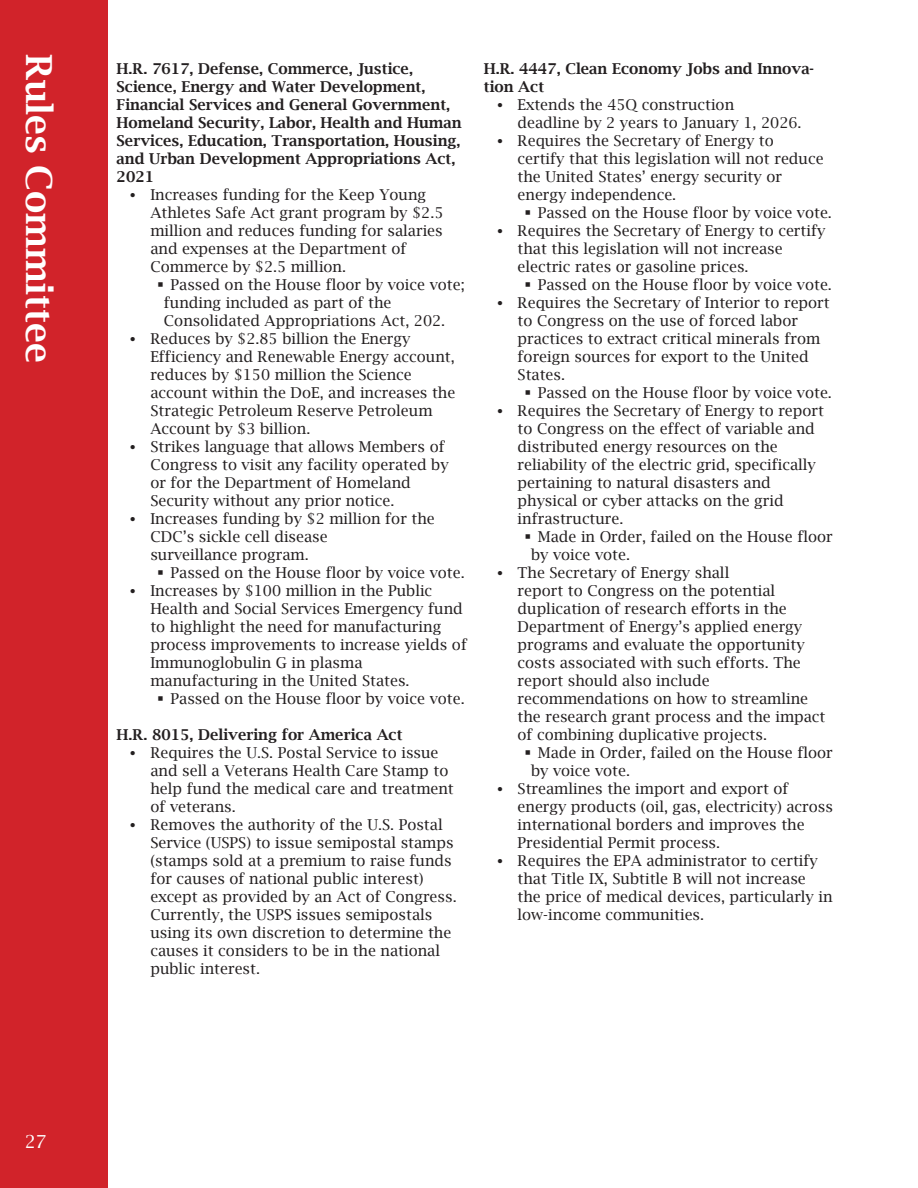
<style>
.page{position:relative;width:918px;height:1188px;background:#fff}
.page>*{position:absolute;margin:0;border:0;box-sizing:border-box;transform-origin:0 0}
.t1{font:600 36px "Lucida Bright";color:#fff}
.t2{font:18px "Lucida Bright";color:#fff}
.t3{font:15px/18px "Lucida Bright";color:#231f20}
.t4{font:600 15px/18px "Lucida Bright";color:#231f20}
.s1{font-family:"Garamond";font-weight:700}
</style>
<div class="page">
<div style="left:0;top:0;width:108px;height:1188px;background:#d1232a"></div>
<p class="t1" style="left:60px;top:54px;width:311px;rotate:90deg">Rules Committee</p>
<p class="t4" style="left:484px;top:60px;width:332px">H.R. 4447, Clean Economy Jobs and Innova&shy;tion Act</p>
<p class="t4" style="left:117px;top:60px;width:346px">H.R. 7617, Defense, Commerce, Justice, Science, Energy and Water Development, Financial Services and General Government, Homeland Security, Labor, Health and Human Services, Education, Transportation, Housing, and Urban Development Appropriations Act, 2021</p>
<p class="t3" style="left:150px;top:186px;width:295px;text-indent:-20px"><span class="s1">•</span> Increases funding for the Keep Young Athletes Safe Act grant program by $2.5 million and reduces funding for salaries and expenses at the Department of Commerce by $2.5 million.</p>
<p class="t3" style="left:164px;top:276px;width:302px;text-indent:7px">Passed on the House floor by voice vote; funding included as part of the<br>Consolidated Appropriations Act, 202.</p>
<p class="t3" style="left:150px;top:330px;width:307px;text-indent:-20px"><span class="s1">•</span> Reduces by $2.85 billion the Energy Efficiency and Renewable Energy account, reduces by $150 million the Science account within the DoE, and increases the Strategic Petroleum Reserve Petroleum Account by $3 billion.</p>
<p class="t3" style="left:150px;top:438px;width:300px;text-indent:-20px"><span class="s1">•</span> Strikes language that allows Members of Congress to visit any facility operated by or for the Department of Homeland Security without any prior notice.</p>
<p class="t3" style="left:150px;top:510px;width:286px;text-indent:-20px"><span class="s1">•</span> Increases funding by $2 million for the<br>CDC’s sickle cell disease<br>surveillance program.</p>
<p class="t3" style="left:171px;top:564px;width:296px">Passed on the House floor by voice vote.</p>
<p class="t3" style="left:150px;top:582px;width:318px;text-indent:-20px"><span class="s1">•</span> Increases by $100 million in the Public Health and Social Services Emergency fund to highlight the need for manufacturing process improvements to increase yields of Immunoglobulin G in plasma manufacturing in the United States.</p>
<p class="t3" style="left:171px;top:690px;width:296px">Passed on the House floor by voice vote.</p>
<p class="t4" style="left:117px;top:726px;width:287px">H.R. 8015, Delivering for America Act</p>
<p class="t3" style="left:150px;top:744px;width:305px;text-indent:-20px"><span class="s1">•</span> Requires the U.S. Postal Service to issue and sell a Veterans Health Care Stamp to help fund the medical care and treatment of veterans.</p>
<p class="t3" style="left:150px;top:816px;width:308px;text-indent:-20px"><span class="s1">•</span> Removes the authority of the U.S. Postal Service (USPS) to issue semipostal stamps (stamps sold at a premium to raise funds for causes of national public interest) except as provided by an Act of Congress.<br>Currently, the USPS issues semipostals using its own discretion to determine the causes it considers to be in the national public interest.</p>
<p class="t3" style="left:518px;top:96px;width:285px;text-indent:-20px"><span class="s1">•</span> Extends the 45Q construction<br>deadline by 2 years to January 1, 2026.</p>
<p class="t3" style="left:518px;top:132px;width:308px;text-indent:-20px"><span class="s1">•</span> Requires the Secretary of Energy to certify that this legislation will not reduce the United States’ energy security or energy independence.</p>
<p class="t3" style="left:538px;top:204px;width:296px">Passed on the House floor by voice vote.</p>
<p class="t3" style="left:518px;top:222px;width:309px;text-indent:-20px"><span class="s1">•</span> Requires the Secretary of Energy to certify that this legislation will not increase electric rates or gasoline prices.</p>
<p class="t3" style="left:538px;top:276px;width:296px">Passed on the House floor by voice vote.</p>
<p class="t3" style="left:518px;top:294px;width:314px;text-indent:-20px"><span class="s1">•</span> Requires the Secretary of Interior to report to Congress on the use of forced labor practices to extract critical minerals from foreign sources for export to the United States.</p>
<p class="t3" style="left:538px;top:384px;width:296px">Passed on the House floor by voice vote.</p>
<p class="t3" style="left:518px;top:402px;width:308px;text-indent:-20px"><span class="s1">•</span> Requires the Secretary of Energy to report to Congress on the effect of variable and distributed energy resources on the reliability of the electric grid, specifically pertaining to natural disasters and physical or cyber attacks on the grid infrastructure.</p>
<p class="t3" style="left:531px;top:528px;width:303px;text-indent:7px">Made in Order, failed on the House floor by voice vote.</p>
<p class="t3" style="left:518px;top:564px;width:309px;text-indent:-20px"><span class="s1">•</span> The Secretary of Energy shall<br>report to Congress on the potential duplication of research efforts in the Department of Energy’s applied energy programs and evaluate the opportunity costs associated with such efforts. The report should also include recommendations on how to streamline the research grant process and the impact of combining duplicative projects.</p>
<p class="t3" style="left:531px;top:744px;width:303px;text-indent:7px">Made in Order, failed on the House floor by voice vote.</p>
<p class="t3" style="left:518px;top:780px;width:317px;text-indent:-20px"><span class="s1">•</span> Streamlines the import and export of energy products (oil, gas, electricity) across international borders and improves the Presidential Permit process.</p>
<p class="t3" style="left:518px;top:852px;width:316px;text-indent:-20px"><span class="s1">•</span> Requires the EPA administrator to certify that Title IX, Subtitle B will not increase the price of medical devices, particularly in low-income communities.</p>
<p class="t2" style="left:25px;top:1131px;width:23px">27</p>
</div>
